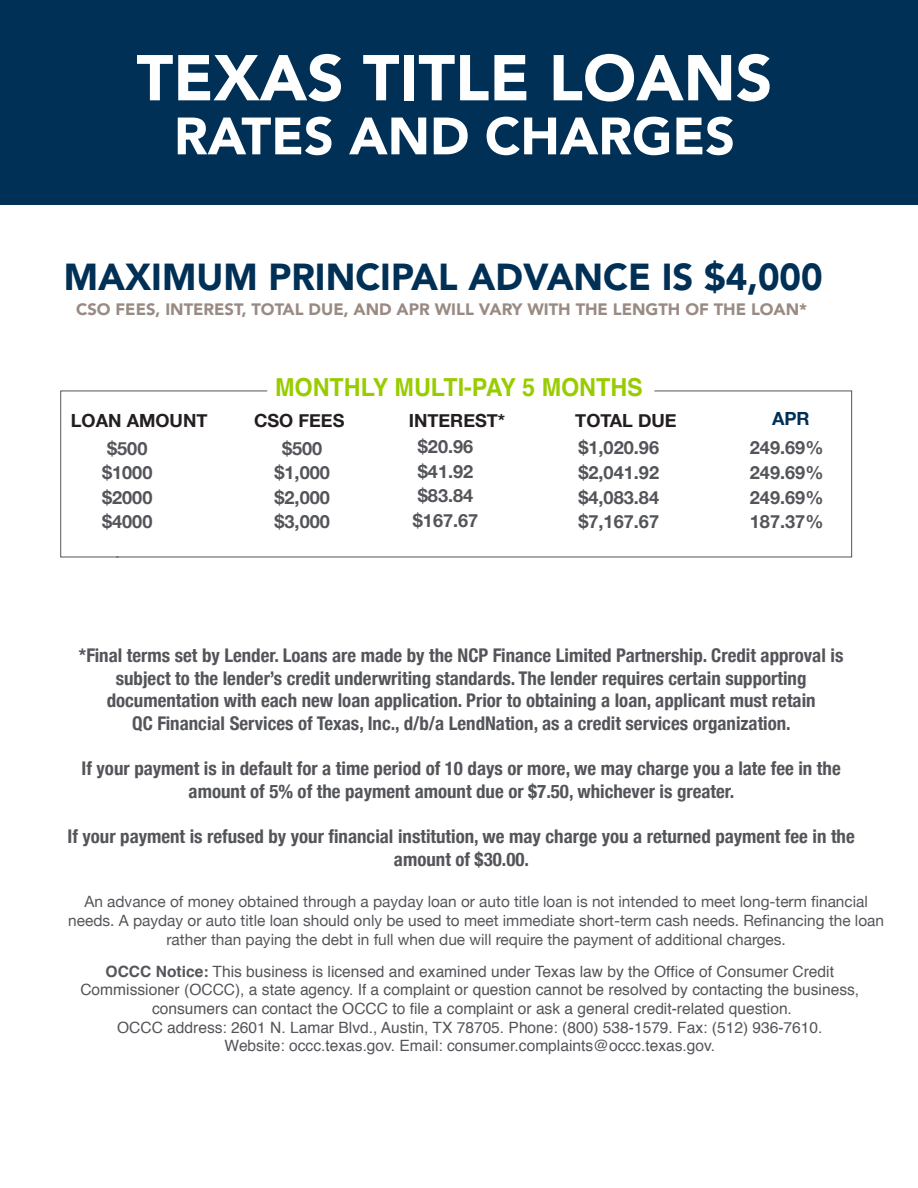
<style>
.page{position:relative;width:918px;height:1188px;background:#fff}
.page>*{position:absolute;margin:0;border:0;box-sizing:border-box;transform-origin:0 0}
.t1{font:900 63.9px "Avenir";color:#fff}
.t2{font:900 51.9px "Avenir";color:#fff}
.t3{font:900 37.5px "Avenir";color:#003056}
.t4{font:700 24.9px "Helvetica";color:#9c0;scale:.94 1}
.t5{font:700 condensed 18.9px/22.6px "Helvetica Neue";color:#54555a;text-align:center}
.t6{font:700 18.15px/24.6px "Helvetica Neue";color:#54555a}
.t7{font:700 18.15px "Helvetica Neue";color:#231f20}
.t8{font:700 18.15px "Helvetica Neue";color:#003056}
.t9{font:900 16.5px "Avenir";color:#998b83}
.t10{font:15.6px/18.6px "Helvetica";color:#54555a;text-align:center}
.t11{font:15.6px/18.6px "Helvetica Neue";color:#54555a;text-align:center}
.s1{font-weight:700}
</style>
<div class="page">
<svg style="left:60px;top:391px;width:56px;height:166px"></svg>
<svg style="left:116px;top:391px;width:736px;height:166px"></svg>
<div style="left:0;top:0;width:918px;height:205px;background:#003056"></div>
<h1 class="t1" style="left:137px;top:23px;width:637px">TEXAS TITLE LOANS</h1>
<h2 class="t2" style="left:174px;top:92px;width:562px">RATES AND CHARGES</h2>
<h3 class="t3" style="left:64px;top:245px;width:761px">MAXIMUM PRINCIPAL ADVANCE IS $4,000</h3>
<p class="t9" style="left:76px;top:296px;width:733px">CSO FEES, INTEREST, TOTAL DUE, AND APR WILL VARY WITH THE LENGTH OF THE LOAN*</p>
<h3 class="t4" style="left:275px;top:368px;width:393px">MONTHLY MULTI-PAY 5 MONTHS</h3>
<p class="t7" style="left:71px;top:406px;width:138px">LOAN AMOUNT</p>
<p class="t7" style="left:254px;top:406px;width:92px">CSO FEES</p>
<p class="t7" style="left:409px;top:406px;width:98px">INTEREST*</p>
<p class="t7" style="left:575px;top:406px;width:103px">TOTAL DUE</p>
<p class="t8" style="left:772px;top:404px;width:39px">APR</p>
<p class="t6" style="left:102px;top:436px;width:52px">$500 $1000 $2000 $4000</p>
<p class="t6" style="left:274px;top:436px;width:57px;text-align:center">$500 $1,000 $2,000 $3,000</p>
<p class="t6" style="left:413px;top:435px;width:67px">$20.96 $41.92 $83.84 $167.67</p>
<p class="t6" style="left:750px;top:436px;width:75px;text-align:justify">249.69% 249.69% 249.69% 187.37%</p>
<p class="t6" style="left:578px;top:436px;width:82px;text-align:justify">$1,020.96 $2,041.92 $4,083.84 $7,167.67</p>
<p class="t5" style="left:79px;top:643px;width:766px">*Final terms set by Lender. Loans are made by the NCP Finance Limited Partnership. Credit approval is subject to the lender’s credit underwriting standards. The lender requires certain supporting documentation with each new loan application. Prior to obtaining a loan, applicant must retain<br>QC Financial Services of Texas, Inc., d/b/a LendNation, as a credit services organization.</p>
<p class="t5" style="left:82px;top:756px;width:761px">If your payment is in default for a time period of 10 days or more, we may charge you a late fee in the amount of 5% of the payment amount due or $7.50, whichever is greater.</p>
<p class="t5" style="left:68px;top:824px;width:789px">If your payment is refused by your financial institution, we may charge you a returned payment fee in the amount of $30.00.</p>
<p class="t11" style="left:68px;top:893px;width:817px">An advance of money obtained through a payday loan or auto title loan is not intended to meet long-term financial needs. A payday or auto title loan should only be used to meet immediate short-term cash needs. Refinancing the loan rather than paying the debt in full when due will require the payment of additional charges.</p>
<p class="t10" style="left:80px;top:962px;width:780px"><span class="s1">OCCC Notice:</span> This business is licensed and examined under Texas law by the Office of Consumer Credit Commissioner (OCCC), a state agency. If a complaint or question cannot be resolved by contacting the business, consumers can contact the OCCC to file a complaint or ask a general credit-related question.<br>OCCC address: 2601 N. Lamar Blvd., Austin, TX 78705. Phone: (800) 538-1579. Fax: (512) 936-7610.<br>Website: occc.texas.gov. Email: consumer.complaints@occc.texas.gov.</p>
</div>
